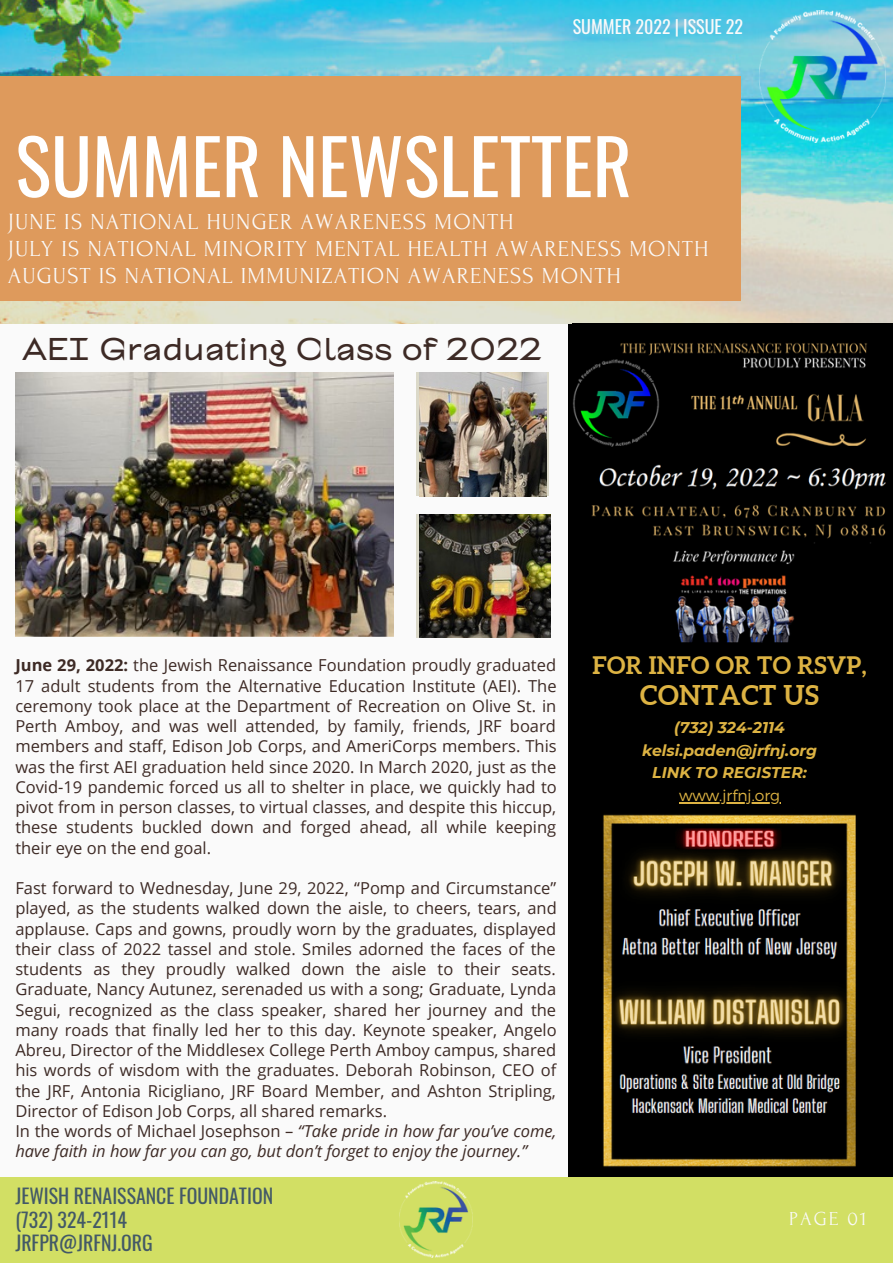
<style>
.page{position:relative;width:893px;height:1264px;background:#fff}
.page>*{position:absolute;margin:0;border:0;box-sizing:border-box;transform-origin:0 0}
.t1{font:75.3px "Oswald";color:#fff}
.t2{font:31.5px "TT Alientz Var Grotesque";color:#3d2a25}
.t3{font:700 27.15px "Aleo";letter-spacing:.015em;color:#ddb343}
.t4{font:700 24.15px "Aleo";letter-spacing:.015em;color:#ddb343}
.t5{font:22.8px/27px "Forum";letter-spacing:.05em;color:#fafafa}
.t6{font:19.8px/23.5px "Oswald";color:#435967}
.t7{font:19.8px "Forum";letter-spacing:.1em;color:#fafafa}
.t8{font:18px "Oswald";color:#fafafa}
.t9{font:16.5px/20.2px "Open Sans";color:#3d2a25;text-align:justify}
.t10{font:italic 700 15.6px/22.5px "Montserrat";color:#ddb343;text-align:center}
.t11{font:300 15.6px "Montserrat";color:#ddb343}
.s1{font-weight:700}
.s2{font-style:italic}
</style>
<div class="page">
<div style="left:0;top:0;width:892px;height:1262px;background:#fafafa"></div>
<div style="left:568px;top:0;width:324px;height:1181px;background:#000"></div>
<img style="left:0;top:0;width:892px;height:323px">
<div style="left:0;top:76px;width:740px;height:225px;background:#de9a5c"></div>
<div style="left:0;top:1176px;width:892px;height:86px;background:#d2df64"></div>
<img style="left:399px;top:1181px;width:73px;height:76px">
<img style="left:759px;top:11px;width:126px;height:131px">
<img style="left:15px;top:372px;width:378px;height:265px">
<svg style="left:416px;top:372px;width:133px;height:124px"></svg>
<div style="left:416px;top:514px;width:133px;height:123px;background:#dbd9c9"></div>
<img style="left:603px;top:814px;width:253px;height:353px">
<img style="left:419px;top:372px;width:127px;height:124px">
<img style="left:419px;top:514px;width:131px;height:123px">
<img style="left:573px;top:343px;width:313px;height:300px">
<hr style="left:679px;top:802px;width:101px;height:1px;background:#ddb343">
<p class="t8" style="left:572px;top:12px;width:172px">SUMMER 2022 | ISSUE 22</p>
<h1 class="t1" style="left:15px;top:107px;width:618px">SUMMER NEWSLETTER</h1>
<h3 class="t5" style="left:8px;top:208px;width:702px">JUNE IS NATIONAL HUNGER AWARENESS MONTH<br>JULY IS NATIONAL MINORITY MENTAL HEALTH AWARENESS MONTH<br>AUGUST IS NATIONAL IMMUNIZATION AWARENESS MONTH</h3>
<h2 class="t2" style="left:23px;top:328px;width:520px">AEI Graduating Class of 2022</h2>
<p class="t9" style="left:15px;top:655px;width:543px"><span class="s1">June 29, 2022:</span> the Jewish Renaissance Foundation proudly graduated 17 adult students from the Alternative Education Institute (AEI). The ceremony took place at the Department of Recreation on Olive St. in Perth Amboy, and was well attended, by family, friends, JRF board members and staff, Edison Job Corps, and AmeriCorps members. This was the first AEI graduation held since 2020. In March 2020, just as the Covid-19 pandemic forced us all to shelter in place, we quickly had to pivot from in person classes, to virtual classes, and despite this hiccup, these students buckled down and forged ahead, all while keeping their eye on the end goal.</p>
<p class="t9" style="left:15px;top:877px;width:543px;text-align:left">Fast forward to Wednesday, June 29, 2022, “Pomp and Circumstance” played, as the students walked down the aisle, to cheers, tears, and applause. Caps and gowns, proudly worn by the graduates, displayed their class of 2022 tassel and stole. Smiles adorned the faces of the students as they proudly walked down the aisle to their seats.<br>Graduate, Nancy Autunez, serenaded us with a song; Graduate, Lynda Segui, recognized as the class speaker, shared her journey and the many roads that finally led her to this day. Keynote speaker, Angelo Abreu, Director of the Middlesex College Perth Amboy campus, shared his words of wisdom with the graduates. Deborah Robinson, CEO of the JRF, Antonia Ricigliano, JRF Board Member, and Ashton Stripling, Director of Edison Job Corps, all shared remarks.<br>In the words of Michael Josephson – <span class="s2">“Take pride in how far you’ve come, have faith in how far you can go, but don’t forget to enjoy the journey.”</span></p>
<p class="t6" style="left:15px;top:1183px;width:259px">JEWISH RENAISSANCE FOUNDATION (732) 324-2114<br>JRFPR@JRFNJ.ORG</p>
<h3 class="t4" style="left:592px;top:651px;width:275px">FOR INFO OR TO RSVP,</h3>
<h3 class="t3" style="left:640px;top:680px;width:180px">CONTACT US</h3>
<p class="t10" style="left:642px;top:716px;width:177px">(732) 324-2114 kelsi.paden@jrfnj.org<br>LINK TO REGISTER:</p>
<p class="t11" style="left:679px;top:785px;width:103px">www.jrfnj.org</p>
<p class="t7" style="left:789px;top:1208px;width:79px">PAGE 01</p>
</div>
